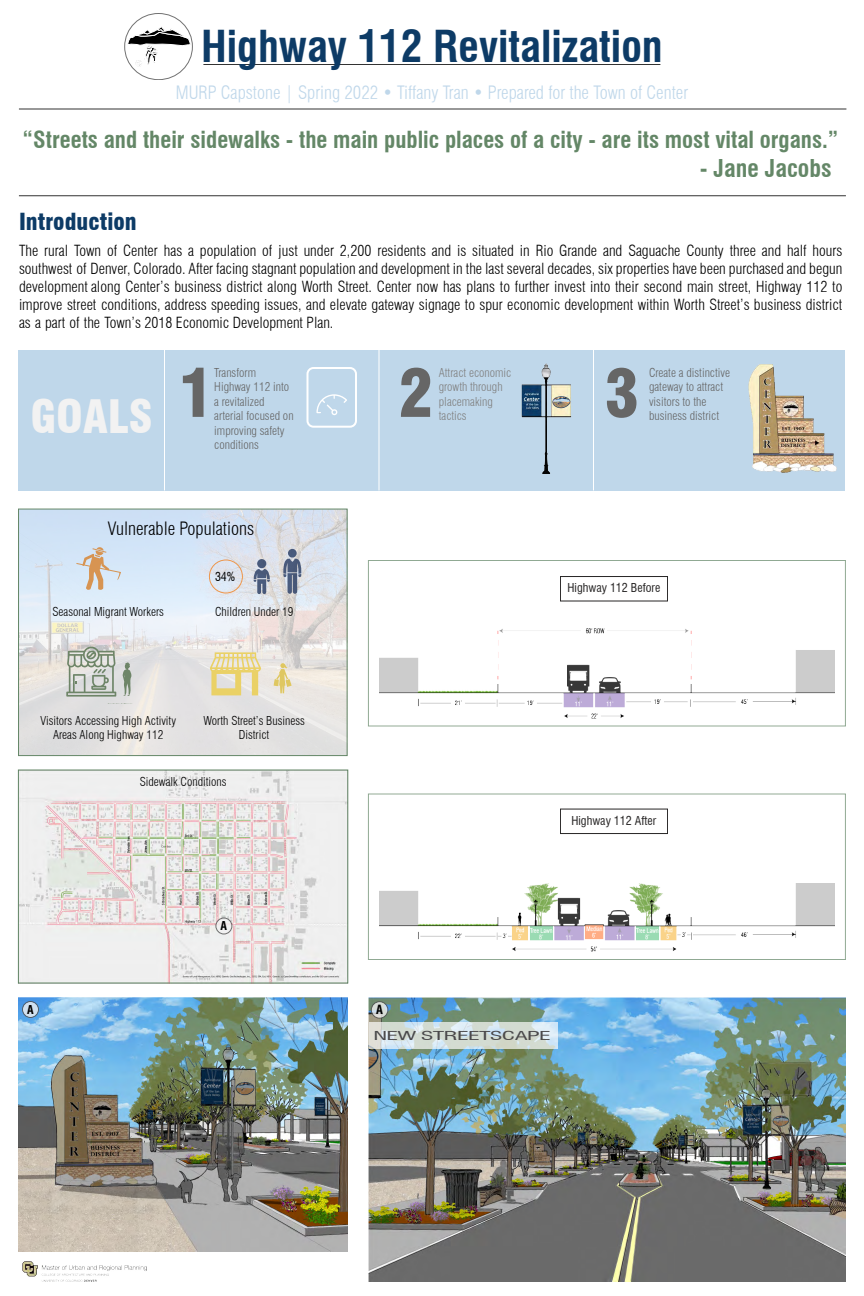
<style>
.page{position:relative;width:864px;height:1296px;background:#fff}
.page>*{position:absolute;margin:0;border:0;box-sizing:border-box;transform-origin:0 0}
.t1{font:900 condensed 65px "Swiss 721 BT";color:#666}
.t2{font:900 condensed 45px "Swiss 721 BT";color:#f2f2f2}
.t3{font:700 condensed 43px "Swiss 721 BT";color:#0d3b66}
.t4{font:700 condensed 24px "Swiss 721 BT";color:#648767}
.t5{font:700 condensed 23px "Swiss 721 BT";color:#648767}
.t6{font:900 condensed 23px "Swiss 721 BT";color:#0d3b66}
.t7{font:300 condensed 18px "Swiss 721 BT";color:#bfd7ea}
.t8{font:300 condensed 18px "Swiss 721 BT";color:#000}
.t9{font:300 condensed 15px/18px "Swiss 721 BT";color:#000;text-align:justify}
.t10{font:700 condensed 12.45px "Swiss 721 BT";color:#000}
.t11{font:condensed 12.05px "Swiss 721 BT";letter-spacing:-.03em;color:#4a494b;scale:1.98 1}
.t12{font:300 condensed 12px/14.4px "Swiss 721 BT";color:#666}
.t13{font:300 condensed 12px/14.4px "Swiss 721 BT";color:#000;text-align:center}
.t14{font:300 condensed 12px/14.4px "Swiss 721 BT";color:#808080}
.t15{font:condensed 12px "Swiss 721 BT";color:#272525}
.t16{font:condensed 12px "Swiss 721 BT";color:#000}
.t17{font:700 condensed 12px "Swiss 721 BT";color:#000}
</style>
<div class="page">
<div style="left:124px;top:13px;width:69px;height:67px;border:1px solid #000;border-radius:50%"></div>
<svg style="left:127px;top:26px;width:64px;height:42px"></svg>
<img style="left:20px;top:511px;width:326px;height:243px">
<div style="left:18px;top:509px;width:330px;height:247px;border:1px solid #648767"></div>
<hr style="left:203px;top:64px;width:457px;height:1px;background:#333">
<img style="left:22px;top:1261px;width:125px;height:21px">
<svg style="left:64px;top:541px;width:66px;height:51px;fill:#d6e6f8"></svg>
<svg style="left:58px;top:642px;width:70px;height:62px"></svg>
<svg style="left:99px;top:658px;width:58px;height:46px;fill:#dededf"></svg>
<svg style="left:196px;top:642px;width:79px;height:63px"></svg>
<svg style="left:259px;top:659px;width:49px;height:40px;fill:#ebe6e2"></svg>
<hr style="left:19px;top:108px;width:827px;height:2px;background:#333">
<svg style="left:246px;top:557px;width:26px;height:38px"></svg>
<svg style="left:272px;top:549px;width:32px;height:46px"></svg>
<hr style="left:19px;top:196px;width:827px;height:1px;background:#333">
<div style="left:368px;top:560px;width:478px;height:166px;border:1px solid #648767"></div>
<div style="left:560px;top:576px;width:108px;height:25px;border:1px solid #272525"></div>
<div style="left:368px;top:794px;width:478px;height:166px;border:1px solid #648767"></div>
<div style="left:560px;top:809px;width:108px;height:25px;border:1px solid #272525"></div>
<img style="left:379px;top:628px;width:455px;height:91px">
<img style="left:379px;top:883px;width:455px;height:69px">
<div style="left:209px;top:560px;width:34px;height:34px;border:1px solid #ee964b;border-radius:50%"></div>
<img style="left:369px;top:998px;width:477px;height:283px">
<svg style="left:369px;top:1022px;width:189px;height:26px;fill:#d3dcd2"></svg>
<svg style="left:371px;top:1002px;width:17px;height:16px"></svg>
<div style="left:371px;top:1001px;width:17px;height:18px;border:1px solid #4d4d4d;border-radius:50%"></div>
<img style="left:18px;top:998px;width:330px;height:254px">
<svg style="left:23px;top:1002px;width:16px;height:16px"></svg>
<div style="left:22px;top:1001px;width:17px;height:17px;border:1px solid #4d4d4d;border-radius:50%"></div>
<img style="left:20px;top:772px;width:326px;height:209px">
<div style="left:18px;top:770px;width:330px;height:213px;border:1px solid #648767"></div>
<div style="left:216px;top:918px;width:16px;height:16px;background:#f2f2f2;border-radius:50%"></div>
<div style="left:215px;top:918px;width:17px;height:16px;border:1px solid #4d4d4d;border-radius:50%"></div>
<div style="left:18px;top:350px;width:827px;height:141px;background:#bfd7ea"></div>
<img style="left:521px;top:363px;width:51px;height:111px">
<img style="left:748px;top:364px;width:89px;height:109px">
<hr style="left:164px;top:350px;width:1px;height:140px;background:#fff">
<hr style="left:379px;top:350px;width:1px;height:140px;background:#fff">
<hr style="left:593px;top:350px;width:1px;height:140px;background:#fff">
<svg style="left:316px;top:394px;width:31px;height:21px"></svg>
<div style="left:307px;top:367px;width:50px;height:61px;border:2px solid #fff;border-radius:6px"></div>
<h3 class="t3" style="left:201px;top:21px;width:463px">Highway 112 Revitalization</h3>
<p class="t7" style="left:176px;top:81px;width:514px">MURP Capstone | Spring 2022 • Tiffany Tran • Prepared for the Town of Center</p>
<h3 class="t5" style="left:23px;top:126px;width:817px">“Streets and their sidewalks - the main public places of a city - are its most vital organs.”</h3>
<h3 class="t4" style="left:700px;top:154px;width:133px">- Jane Jacobs</h3>
<h3 class="t6" style="left:19px;top:208px;width:119px">Introduction</h3>
<p class="t9" style="left:19px;top:242px;width:825px">The rural Town of Center has a population of just under 2,200 residents and is situated in Rio Grande and Saguache County three and half hours southwest of Denver, Colorado. After facing stagnant population and development in the last several decades, six properties have been purchased and begun development along Center’s business district along Worth Street. Center now has plans to further invest into their second main street, Highway 112 to improve street conditions, address speeding issues, and elevate gateway signage to spur economic development within Worth Street’s business district as a part of the Town’s 2018 Economic Development Plan.</p>
<p class="t12" style="left:214px;top:365px;width:81px">Transform<br>Highway 112 into a revitalized arterial focused on improving safety conditions</p>
<p class="t14" style="left:439px;top:365px;width:74px">Attract economic growth through placemaking tactics</p>
<p class="t12" style="left:649px;top:365px;width:82px">Create a distinctive gateway to attract visitors to the</p>
<h1 class="t1" style="left:399px;top:354px;width:36px">2</h1>
<h1 class="t1" style="left:604px;top:354px;width:36px">3</h1>
<h1 class="t1" style="left:179px;top:354px;width:36px">1</h1>
<h2 class="t2" style="left:30px;top:390px;width:124px">GOALS</h2>
<p class="t12" style="left:649px;top:409px;width:72px">business district</p>
<p class="t8" style="left:108px;top:517px;width:148px">Vulnerable Populations</p>
<p class="t16" style="left:215px;top:569px;width:22px">34%</p>
<p class="t13" style="left:53px;top:605px;width:113px">Seasonal Migrant Workers</p>
<p class="t13" style="left:215px;top:605px;width:80px">Children Under 19</p>
<p class="t15" style="left:568px;top:581px;width:94px">Highway 112 Before</p>
<p class="t13" style="left:40px;top:713px;width:137px">Visitors Accessing High Activity<br>Areas Along Highway 112</p>
<p class="t13" style="left:203px;top:713px;width:103px">Worth Street’s Business<br>District</p>
<p class="t13" style="left:140px;top:775px;width:88px">Sidewalk Conditions</p>
<p class="t15" style="left:572px;top:813px;width:86px">Highway 112 After</p>
<p class="t17" style="left:221px;top:918px;width:8px">A</p>
<p class="t17" style="left:27px;top:1002px;width:8px">A</p>
<p class="t10" style="left:376px;top:1002px;width:8px">A</p>
<p class="t11" style="left:373px;top:1028px;width:91px">NEW STREETSCAPE</p>
</div>
